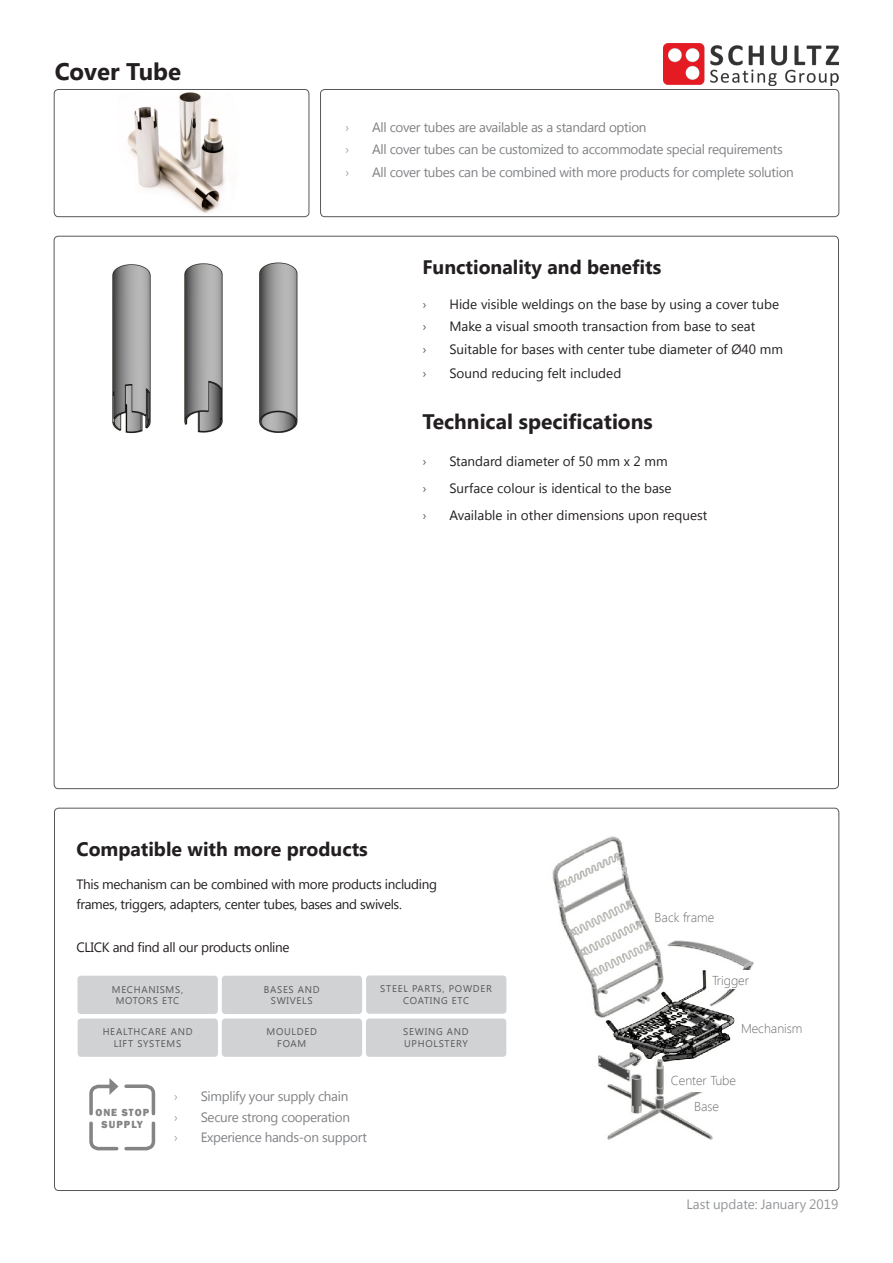
<style>
.page{position:relative;width:893px;height:1263px;background:#fff}
.page>*{position:absolute;margin:0;border:0;box-sizing:border-box;transform-origin:0 0}
.t1{font:700 24px "Segoe UI";color:#231f20}
.t2{font:700 21px "Segoe UI";color:#231f20}
.t3{font:700 19.5px "Segoe UI";color:#231f20}
.t4{font:13.5px "Segoe UI";color:#231f20}
.t5{font:13.5px "Segoe UI";letter-spacing:-.025em;color:#808285}
.t6{font:13.5px "Segoe UI";letter-spacing:-.025em;color:#231f20}
.t7{font:13.5px "Segoe UI";color:#939598}
.t8{font:300 13.5px "Segoe UI";color:#231f20}
.t9{font:300 13.5px "Segoe UI";color:#808285}
.t10{font:300 12.9px "Segoe UI";color:#6c6d70}
.t11{font:800 10.65px/12.8px "Franklin Gothic";letter-spacing:.1em;color:#323232;text-align:center;scale:.95 1}
.t12{font:9.75px/11.7px "Segoe UI";letter-spacing:.075em;color:#57585a;text-align:center}
</style>
<div class="page">
<div style="left:320px;top:89px;width:519px;height:128px;border:1px solid #57585a;border-radius:4px"></div>
<img style="left:663px;top:44px;width:176px;height:41px">
<img style="left:552px;top:836px;width:202px;height:304px">
<div style="left:671px;top:1069px;width:85px;height:22px;background:#fff"></div>
<div style="left:712px;top:970px;width:45px;height:19px;background:#fff"></div>
<div style="left:78px;top:976px;width:140px;height:38px;background:#d1d2d4;border-radius:3px"></div>
<div style="left:222px;top:976px;width:140px;height:38px;background:#d1d2d4;border-radius:3px"></div>
<div style="left:222px;top:1018px;width:140px;height:39px;background:#d1d2d4;border-radius:3px"></div>
<div style="left:78px;top:1018px;width:140px;height:39px;background:#d1d2d4;border-radius:3px"></div>
<div style="left:366px;top:975px;width:140px;height:39px;background:#d1d2d4;border-radius:3px"></div>
<div style="left:366px;top:1018px;width:140px;height:39px;background:#d1d2d4;border-radius:3px"></div>
<svg style="left:89px;top:1078px;width:67px;height:73px"></svg>
<img style="left:127px;top:92px;width:98px;height:121px">
<div style="left:54px;top:89px;width:255px;height:128px;border:1px solid #57585a;border-radius:4px"></div>
<img style="left:112px;top:262px;width:186px;height:172px">
<p class="t1" style="left:55px;top:54px;width:128px">Cover Tube</p>
<p class="t9" style="left:345px;top:118px;width:6px">›</p>
<p class="t5" style="left:372px;top:118px;width:276px">All cover tubes are available as a standard option</p>
<p class="t9" style="left:345px;top:140px;width:6px">›</p>
<p class="t5" style="left:372px;top:140px;width:412px">All cover tubes can be customized to accommodate special requirements</p>
<p class="t9" style="left:345px;top:163px;width:6px">›</p>
<p class="t5" style="left:372px;top:163px;width:423px">All cover tubes can be combined with more products for complete solution</p>
<p class="t3" style="left:422px;top:253px;width:240px">Functionality and benefits</p>
<p class="t8" style="left:422px;top:295px;width:6px">›</p>
<p class="t4" style="left:449px;top:294px;width:331px">Hide visible weldings on the base by using a cover tube</p>
<p class="t8" style="left:422px;top:317px;width:6px">›</p>
<p class="t4" style="left:449px;top:317px;width:307px">Make a visual smooth transaction from base to seat</p>
<p class="t8" style="left:422px;top:340px;width:6px">›</p>
<p class="t4" style="left:449px;top:340px;width:335px">Suitable for bases with center tube diameter of Ø40 mm</p>
<p class="t8" style="left:422px;top:364px;width:6px">›</p>
<p class="t4" style="left:449px;top:364px;width:173px">Sound reducing felt included</p>
<p class="t2" style="left:422px;top:406px;width:232px">Technical specifications</p>
<p class="t8" style="left:422px;top:452px;width:6px">›</p>
<p class="t4" style="left:449px;top:452px;width:220px">Standard diameter of 50 mm x 2 mm</p>
<p class="t8" style="left:422px;top:479px;width:6px">›</p>
<p class="t4" style="left:449px;top:479px;width:224px">Surface colour is identical to the base</p>
<p class="t8" style="left:422px;top:506px;width:6px">›</p>
<p class="t4" style="left:449px;top:506px;width:259px">Available in other dimensions upon request</p>
<p class="t3" style="left:77px;top:835px;width:293px">Compatible with more products</p>
<p class="t6" style="left:77px;top:874px;width:362px">This mechanism can be combined with more products including</p>
<p class="t6" style="left:77px;top:895px;width:327px">frames, triggers, adapters, center tubes, bases and swivels.</p>
<p class="t6" style="left:77px;top:937px;width:215px">CLICK and find all our products online</p>
<p class="t12" style="left:112px;top:983px;width:73px">MECHANISMS,<br>MOTORS ETC</p>
<p class="t12" style="left:264px;top:983px;width:58px">BASES AND<br>SWIVELS</p>
<p class="t12" style="left:267px;top:1026px;width:52px">MOULDED<br>FOAM</p>
<p class="t12" style="left:103px;top:1026px;width:91px">HEALTHCARE AND<br>LIFT SYSTEMS</p>
<p class="t12" style="left:380px;top:982px;width:113px">STEEL PARTS, POWDER<br>COATING ETC</p>
<p class="t12" style="left:403px;top:1026px;width:67px;text-align:left">SEWING AND<br>UPHOLSTERY</p>
<p class="t11" style="left:95px;top:1106px;width:58px">ONE STOP<br>SUPPLY</p>
<p class="t9" style="left:174px;top:1087px;width:6px">›</p>
<p class="t5" style="left:201px;top:1087px;width:149px">Simplify your supply chain</p>
<p class="t9" style="left:174px;top:1107px;width:6px">›</p>
<p class="t5" style="left:201px;top:1107px;width:151px">Secure strong cooperation</p>
<p class="t9" style="left:174px;top:1128px;width:6px">›</p>
<p class="t5" style="left:201px;top:1128px;width:168px">Experience hands-on support</p>
<p class="t10" style="left:655px;top:908px;width:61px">Back frame</p>
<p class="t10" style="left:712px;top:971px;width:39px">Trigger</p>
<p class="t10" style="left:741px;top:1019px;width:63px">Mechanism</p>
<p class="t10" style="left:671px;top:1071px;width:67px">Center Tube</p>
<p class="t10" style="left:694px;top:1098px;width:26px">Base</p>
<p class="t7" style="left:686px;top:1195px;width:153px">Last update: January 2019</p>
</div>
